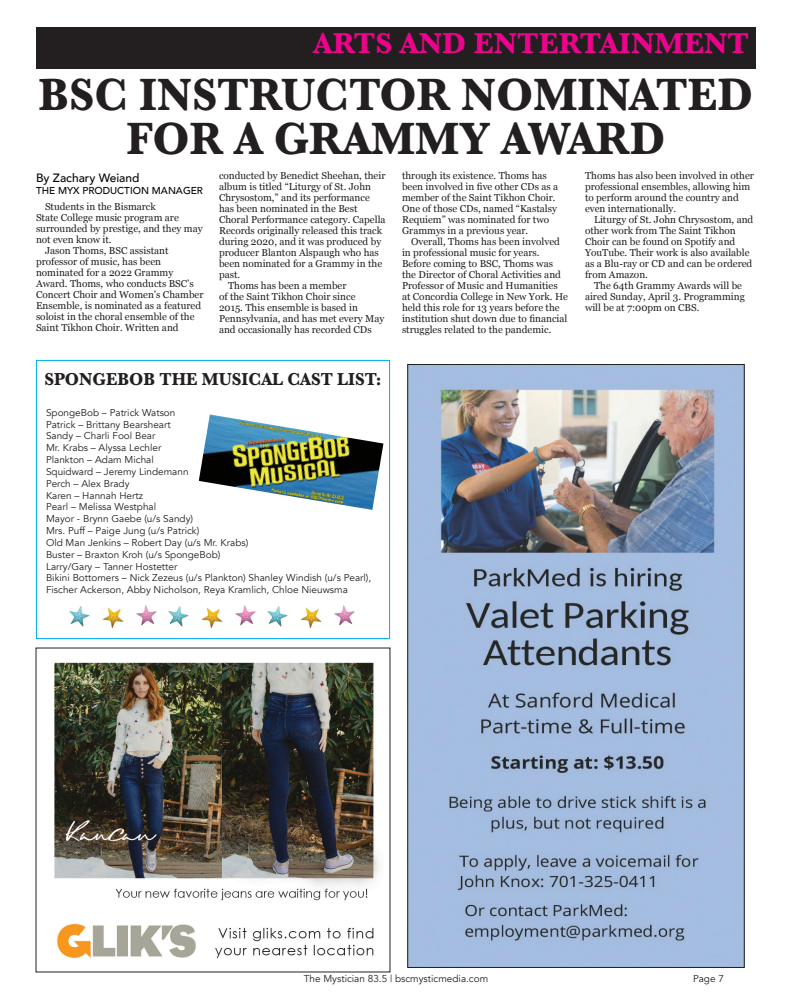
<style>
.page{position:relative;width:792px;height:1008px;background:#fff}
.page>*{position:absolute;margin:0;border:0;box-sizing:border-box;transform-origin:0 0}
.t1{font:700 47px/44px "Baskerville";color:#231f20;text-align:center;scale:.95 1}
.t2{font:700 30px "Baskerville";color:#ed028c}
.t3{font:700 18px "Baskerville";color:#231f20;scale:.95 1}
.t4{font:500 12px "Avenir";color:#040503}
.t5{font:10px/11px "Georgia";color:#231f20}
.t6{font:10px "Avenir";color:#231f20}
.t7{font:500 10px "Avenir";color:#040503}
.t8{font:9.9px "Avenir";color:#231f20}
</style>
<div class="page">
<div style="left:36px;top:27px;width:720px;height:42px;background:#231f20"></div>
<img style="left:410px;top:366px;width:332px;height:599px">
<div style="left:36px;top:360px;width:354px;height:279px;border:1px solid #00aeef"></div>
<img style="left:54px;top:662px;width:325px;height:297px">
<img style="left:199px;top:414px;width:184px;height:96px">
<img style="left:69px;top:605px;width:88px;height:23px">
<img style="left:168px;top:605px;width:88px;height:23px">
<img style="left:267px;top:605px;width:88px;height:23px">
<p class="t2" style="left:314px;top:23px;width:437px">ARTS AND ENTERTAINMENT</p>
<p class="t1" style="left:39px;top:73px;width:754px">BSC INSTRUCTOR NOMINATED<br>FOR A GRAMMY AWARD</p>
<p class="t4" style="left:36px;top:168px;width:105px">By Zachary Weiand</p>
<p class="t7" style="left:36px;top:182px;width:169px">THE MYX PRODUCTION MANAGER</p>
<p class="t5" style="left:219px;top:169px;width:168px">conducted by Benedict Sheehan, their album is titled “Liturgy of St. John<br>Chrysostom,” and its performance has been nominated in the Best<br>Choral Performance category. Capella<br>Records originally released this track during 2020, and it was produced by producer Blanton Alspaugh who has been nominated for a Grammy in the past.</p>
<p class="t5" style="left:219px;top:279px;width:167px;text-indent:9px">Thoms has been a member<br>of the Saint Tikhon Choir since<br>2015. This ensemble is based in<br>Pennsylvania, and has met every May and occasionally has recorded CDs</p>
<p class="t5" style="left:402px;top:169px;width:158px">through its existence. Thoms has been involved in five other CDs as a member of the Saint Tikhon Choir.<br>One of those CDs, named “Kastalsy<br>Requiem” was nominated for two<br>Grammys in a previous year.</p>
<p class="t5" style="left:402px;top:235px;width:168px;text-indent:9px">Overall, Thoms has been involved in professional music for years.<br>Before coming to BSC, Thoms was the Director of Choral Activities and Professor of Music and Humanities at Concordia College in New York. He held this role for 13 years before the institution shut down due to financial struggles related to the pandemic.</p>
<p class="t5" style="left:585px;top:169px;width:170px">Thoms has also been involved in other professional ensembles, allowing him to perform around the country and even internationally.</p>
<p class="t5" style="left:585px;top:213px;width:170px;text-indent:9px">Liturgy of St. John Chrysostom, and other work from The Saint Tikhon<br>Choir can be found on Spotify and<br>YouTube. Their work is also available as a Blu-ray or CD and can be ordered from Amazon.</p>
<p class="t5" style="left:585px;top:279px;width:161px;text-indent:9px">The 64th Grammy Awards will be aired Sunday, April 3. Programming will be at 7:00pm on CBS.</p>
<p class="t5" style="left:36px;top:201px;width:168px;text-indent:9px">Students in the Bismarck<br>State College music program are surrounded by prestige, and they may not even know it.</p>
<p class="t5" style="left:36px;top:245px;width:169px;text-indent:9px">Jason Thoms, BSC assistant professor of music, has been nominated for a 2022 Grammy<br>Award. Thoms, who conducts BSC’s<br>Concert Choir and Women’s Chamber<br>Ensemble, is nominated as a featured soloist in the choral ensemble of the<br>Saint Tikhon Choir. Written and</p>
<p class="t3" style="left:44px;top:367px;width:356px">SPONGEBOB THE MUSICAL CAST LIST:</p>
<p class="t8" style="left:46px;top:406px;width:131px">SpongeBob – Patrick Watson</p>
<p class="t8" style="left:46px;top:418px;width:126px">Patrick – Brittany Bearsheart</p>
<p class="t8" style="left:46px;top:430px;width:111px">Sandy – Charli Fool Bear</p>
<p class="t8" style="left:46px;top:442px;width:117px">Mr. Krabs – Alyssa Lechler</p>
<p class="t8" style="left:46px;top:454px;width:109px">Plankton – Adam Michal</p>
<p class="t8" style="left:46px;top:466px;width:144px">Squidward – Jeremy Lindemann</p>
<p class="t8" style="left:46px;top:477px;width:85px">Perch – Alex Brady</p>
<p class="t8" style="left:46px;top:489px;width:99px">Karen – Hannah Hertz</p>
<p class="t8" style="left:46px;top:501px;width:112px">Pearl – Melissa Westphal</p>
<p class="t8" style="left:46px;top:513px;width:149px">Mayor - Brynn Gaebe (u/s Sandy)</p>
<p class="t8" style="left:46px;top:525px;width:155px">Mrs. Puff – Paige Jung (u/s Patrick)</p>
<p class="t8" style="left:46px;top:537px;width:204px">Old Man Jenkins – Robert Day (u/s Mr. Krabs)</p>
<p class="t8" style="left:46px;top:549px;width:176px">Buster – Braxton Kroh (u/s SpongeBob)</p>
<p class="t8" style="left:46px;top:560px;width:133px">Larry/Gary – Tanner Hostetter</p>
<p class="t8" style="left:46px;top:572px;width:327px">Bikini Bottomers – Nick Zezeus (u/s Plankton) Shanley Windish (u/s Pearl),</p>
<p class="t8" style="left:46px;top:584px;width:303px">Fischer Ackerson, Abby Nicholson, Reya Kramlich, Chloe Nieuwsma</p>
<p class="t6" style="left:304px;top:973px;width:186px">The Mystician 83.5 | bscmysticmedia.com</p>
<p class="t6" style="left:693px;top:973px;width:32px">Page 7</p>
</div>
